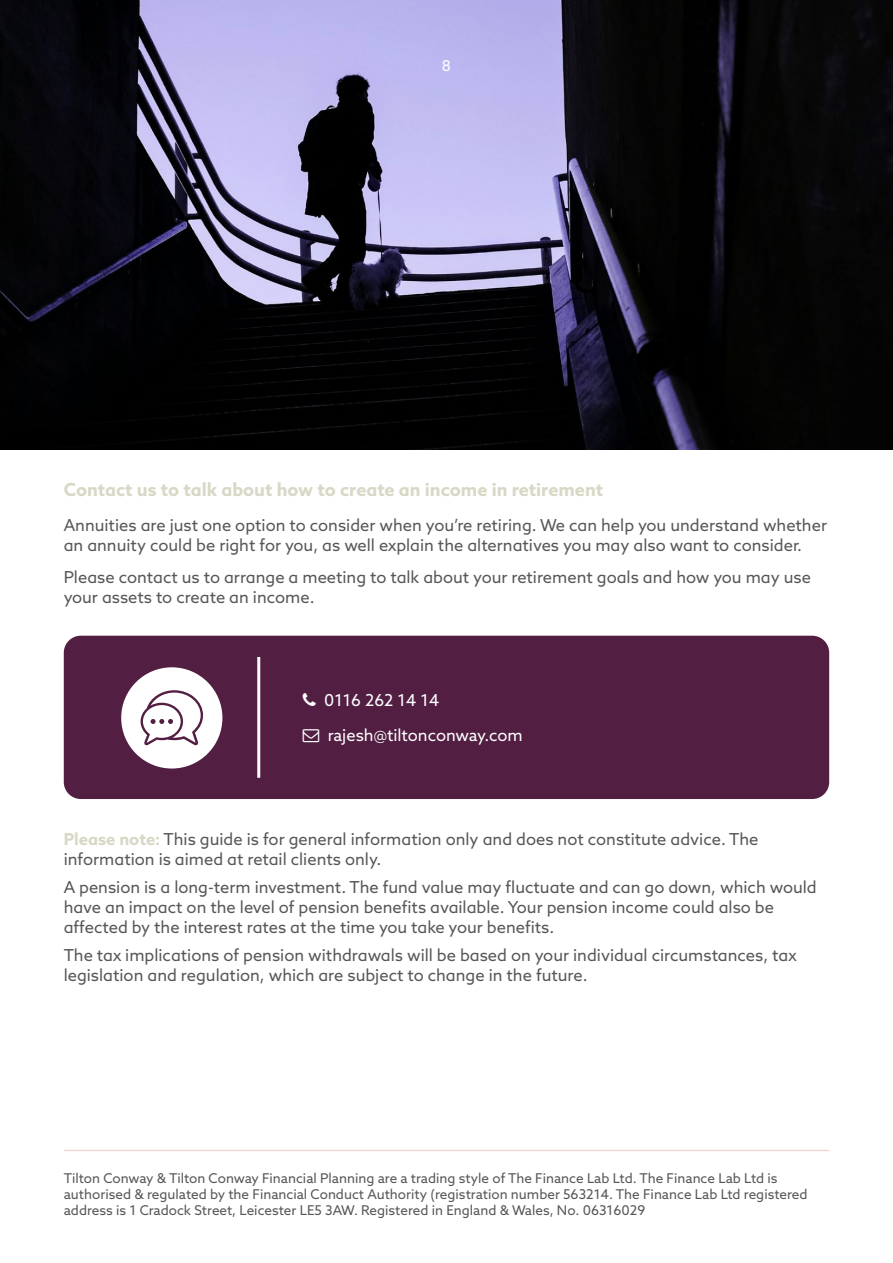
<style>
.page{position:relative;width:893px;height:1263px;background:#fff}
.page>*{position:absolute;margin:0;border:0;box-sizing:border-box;transform-origin:0 0}
.t1{font:700 18px "Azo Sans";color:#d9d7c5}
.t2{font:16.5px/19.8px "Azo Sans";color:#575756}
.t3{font:16.5px "Azo Sans";color:#fff}
.t4{font:15px "Azo Sans";color:#fff}
.t5{font:13.5px/16.2px "Azo Sans";color:#575756}
.s1{font-weight:700;color:#d9d7c5}
</style>
<div class="page">
<img style="left:0;top:0;width:893px;height:450px">
<div style="left:64px;top:636px;width:765px;height:163px;background:#521e42;border-radius:17px"></div>
<hr style="left:257px;top:657px;width:3px;height:121px;background:#fff">
<div style="left:121px;top:667px;width:101px;height:101px;background:#fff;border-radius:50%"></div>
<svg style="left:141px;top:690px;width:62px;height:55px"></svg>
<hr style="left:64px;top:1150px;width:765px;height:1px;background:#f4d7d1">
<p class="t4" style="left:442px;top:56px;width:11px">8</p>
<p class="t1" style="left:64px;top:477px;width:541px">Contact us to talk about how to create an income in retirement</p>
<p class="t2" style="left:64px;top:515px;width:765px">Annuities are just one option to consider when you’re retiring. We can help you understand whether an annuity could be right for you, as well explain the alternatives you may also want to consider.</p>
<p class="t2" style="left:64px;top:567px;width:749px">Please contact us to arrange a meeting to talk about your retirement goals and how you may use your assets to create an income.</p>
<p class="t3" style="left:324px;top:689px;width:117px">0116 262 14 14</p>
<p class="t3" style="left:328px;top:724px;width:197px">rajesh@tiltonconway.com</p>
<p class="t2" style="left:64px;top:829px;width:696px"><span class="s1">Please note:</span> This guide is for general information only and does not constitute advice. The information is aimed at retail clients only.</p>
<p class="t2" style="left:64px;top:877px;width:755px">A pension is a long-term investment. The fund value may fluctuate and can go down, which would have an impact on the level of pension benefits available. Your pension income could also be affected by the interest rates at the time you take your benefits.</p>
<p class="t2" style="left:64px;top:945px;width:734px">The tax implications of pension withdrawals will be based on your individual circumstances, tax legislation and regulation, which are subject to change in the future.</p>
<p class="t5" style="left:64px;top:1170px;width:745px">Tilton Conway &amp; Tilton Conway Financial Planning are a trading style of The Finance Lab Ltd. The Finance Lab Ltd is authorised &amp; regulated by the Financial Conduct Authority (registration number 563214. The Finance Lab Ltd registered address is 1 Cradock Street, Leicester LE5 3AW. Registered in England &amp; Wales, No. 06316029</p>
</div>
